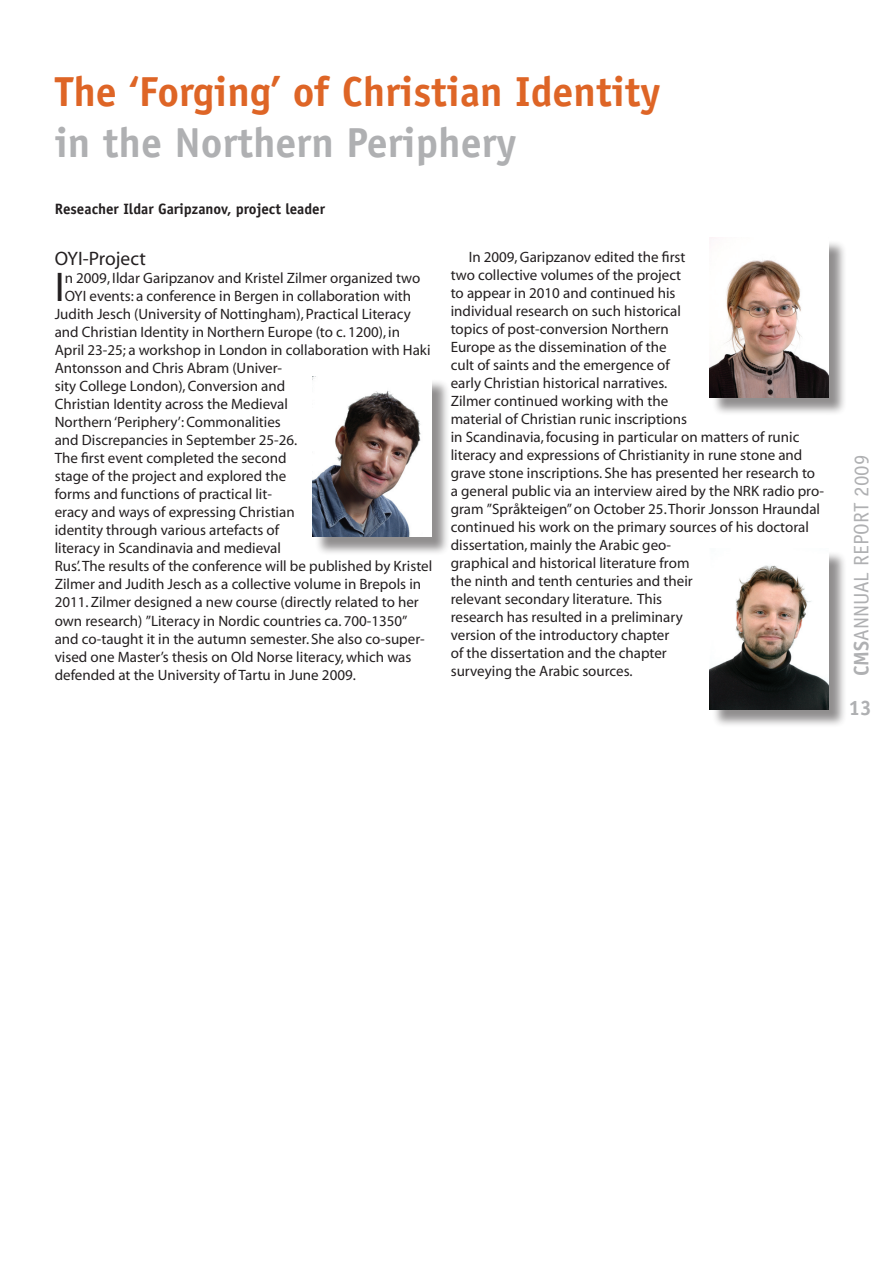
<style>
.page{position:relative;width:893px;height:1263px;background:#fff}
.page>*{position:absolute;margin:0;border:0;box-sizing:border-box;transform-origin:0 0}
.t1{font:700 42px "Officina Sans";color:#de6526}
.t2{font:700 42px "Officina Sans";color:#afb0b2}
.t3{font:41.7px "Myriad";color:#231f20}
.t4{font:21px "Officina Sans";color:#afb0b2}
.t5{font:700 21px "Officina Sans";color:#afb0b2}
.t6{font:19.5px "Myriad";color:#231f20}
.t7{font:15px/18px "Myriad";color:#231f20}
.t8{font:700 15px "Officina Sans";color:#231f20}
.s1{font-weight:700}
</style>
<div class="page">
<div style="left:315px;top:379px;width:135px;height:177px;background:#231f20;opacity:.5"></div>
<img style="left:313px;top:376px;width:119px;height:161px">
<div style="left:712px;top:551px;width:135px;height:177px;background:#231f20;opacity:.5"></div>
<img style="left:710px;top:551px;width:119px;height:158px">
<div style="left:712px;top:239px;width:135px;height:177px;background:#231f20;opacity:.5"></div>
<img style="left:710px;top:237px;width:119px;height:161px">
<h1 class="t1" style="left:55px;top:66px;width:607px">The ‘Forging’ of Christian Identity</h1>
<h1 class="t2" style="left:55px;top:116px;width:464px">in the Northern Periphery</h1>
<p class="t8" style="left:55px;top:200px;width:272px">Reseacher Ildar Garipzanov, project leader</p>
<h3 class="t6" style="left:55px;top:249px;width:93px">OYI-Project</h3>
<h2 class="t3" style="left:55px;top:267px;width:11px">I</h2>
<p class="t7" style="left:65px;top:270px;width:357px">n 2009, Ildar Garipzanov and Kristel Zilmer organized two</p>
<p class="t7" style="left:65px;top:288px;width:348px">OYI events: a conference in Bergen in collaboration with</p>
<p class="t7" style="left:55px;top:306px;width:358px">Judith Jesch (University of Nottingham), Practical Literacy</p>
<p class="t7" style="left:55px;top:324px;width:347px">and Christian Identity in Northern Europe (to c. 1200), in</p>
<p class="t7" style="left:55px;top:342px;width:377px">April 23-25; a workshop in London in collaboration with Haki</p>
<p class="t7" style="left:55px;top:360px;width:229px">Antonsson and Chris Abram (Univer-</p>
<p class="t7" style="left:55px;top:378px;width:232px">sity College London), Conversion and</p>
<p class="t7" style="left:55px;top:396px;width:235px">Christian Identity across the Medieval</p>
<p class="t7" style="left:55px;top:414px;width:228px">Northern ‘Periphery’: Commonalities</p>
<p class="t7" style="left:55px;top:432px;width:244px">and Discrepancies in September 25-26.</p>
<p class="t7" style="left:55px;top:450px;width:233px">The first event completed the second</p>
<p class="t7" style="left:55px;top:468px;width:233px">stage of the project and explored the</p>
<p class="t7" style="left:55px;top:486px;width:219px">forms and functions of practical lit-</p>
<p class="t7" style="left:55px;top:504px;width:241px">eracy and ways of expressing Christian</p>
<p class="t7" style="left:55px;top:522px;width:226px">identity through various artefacts of</p>
<p class="t7" style="left:55px;top:540px;width:228px">literacy in Scandinavia and medieval</p>
<p class="t7" style="left:55px;top:558px;width:379px">Rus’. The results of the conference will be published by Kristel</p>
<p class="t7" style="left:55px;top:576px;width:368px">Zilmer and Judith Jesch as a collective volume in Brepols in</p>
<p class="t7" style="left:55px;top:594px;width:366px">2011. Zilmer designed a new course (directly related to her</p>
<p class="t7" style="left:55px;top:612px;width:354px">own research) ”Literacy in Nordic countries ca. 700-1350”</p>
<p class="t7" style="left:55px;top:630px;width:372px">and co-taught it in the autumn semester. She also co-super-</p>
<p class="t7" style="left:55px;top:648px;width:358px">vised one Master’s thesis on Old Norse literacy, which was</p>
<p class="t7" style="left:55px;top:666px;width:303px">defended at the University of Tartu in June 2009.</p>
<p class="t7" style="left:451px;top:249px;width:375px;text-indent:18px">In 2009, Garipzanov edited the first<br>two collective volumes of the project<br>to appear in 2010 and continued his<br>individual research on such historical<br>topics of post-conversion Northern<br>Europe as the dissemination of the<br>cult of saints and the emergence of<br>early Christian historical narratives.<br>Zilmer continued working with the<br>material of Christian runic inscriptions<br>in Scandinavia, focusing in particular on matters of runic literacy and expressions of Christianity in rune stone and grave stone inscriptions. She has presented her research to a general public via an interview aired by the NRK radio pro&shy;gram ”Språkteigen” on October 25. Thorir Jonsson Hraundal continued his work on the primary sources of his doctoral dissertation, mainly the Arabic geo-<br>graphical and historical literature from<br>the ninth and tenth centuries and their<br>relevant secondary literature. This<br>research has resulted in a preliminary<br>version of the introductory chapter<br>of the dissertation and the chapter<br>surveying the Arabic sources.</p>
<h3 class="t4" style="left:849px;top:676px;width:223px;rotate:-90deg"><span class="s1">CMS</span>ANNUAL REPORT 2009</h3>
<h3 class="t5" style="left:848px;top:695px;width:25px">13</h3>
</div>
